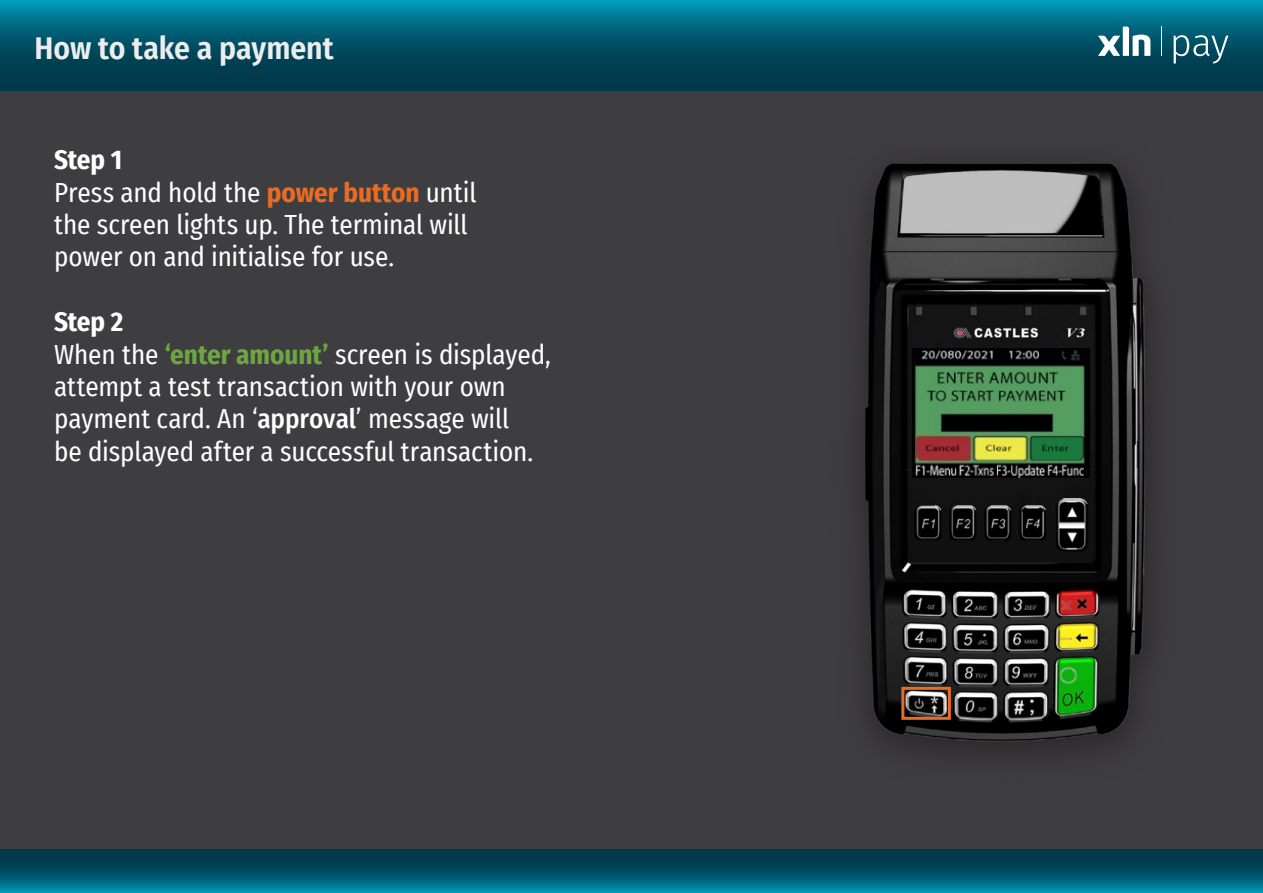
<style>
.page{position:relative;width:1263px;height:893px;background:#fff}
.page>*{position:absolute;margin:0;border:0;box-sizing:border-box;transform-origin:0 0}
.t1{font:600 31.5px "Fira Sans Condensed";letter-spacing:-.005em;color:#eceded}
.t2{font:27px/32.4px "Fira Sans Condensed";letter-spacing:-.005em;color:#fff}
.t3{font:700 27px "Fira Sans Condensed";letter-spacing:-.01em;color:#fff}
.s1{font-weight:700;color:#e96c24}
.s2{font-weight:700;color:#6da542}
.s3{font-weight:500}
</style>
<div class="page">
<div style="left:0;top:30px;width:1263px;height:863px;background:#3e3d40"></div>
<img style="left:860px;top:163px;width:292px;height:593px">
<img style="left:912px;top:348px;width:177px;height:130px">
<div style="left:901px;top:687px;width:50px;height:33px;border:3px solid #e96c24"></div>
<svg style="left:0;top:0;width:1263px;height:90px;background:#00596f"></svg>
<svg style="left:0;top:850px;width:1263px;height:43px;background:#00576c"></svg>
<hr style="left:1161px;top:26px;width:1px;height:30px;background:#fff">
<svg style="left:1098px;top:26px;width:52px;height:30px;background:#73a3af"></svg>
<svg style="left:1174px;top:35px;width:54px;height:29px;background:#3a7383"></svg>
<p class="t1" style="left:34px;top:23px;width:301px">How to take a payment</p>
<p class="t3" style="left:54px;top:137px;width:70px">Step 1</p>
<p class="t2" style="left:54px;top:175px;width:424px">Press and hold the <span class="s1">power button</span> until the screen lights up. The terminal will power on and initialise for use.</p>
<p class="t3" style="left:54px;top:299px;width:71px">Step 2</p>
<p class="t2" style="left:54px;top:337px;width:498px">When the <span class="s2">‘enter amount’</span> screen is displayed, attempt a test transaction with your own payment card. An ‘<span class="s3">approval</span>’ message will<br>be displayed after a successful transaction.</p>
</div>
